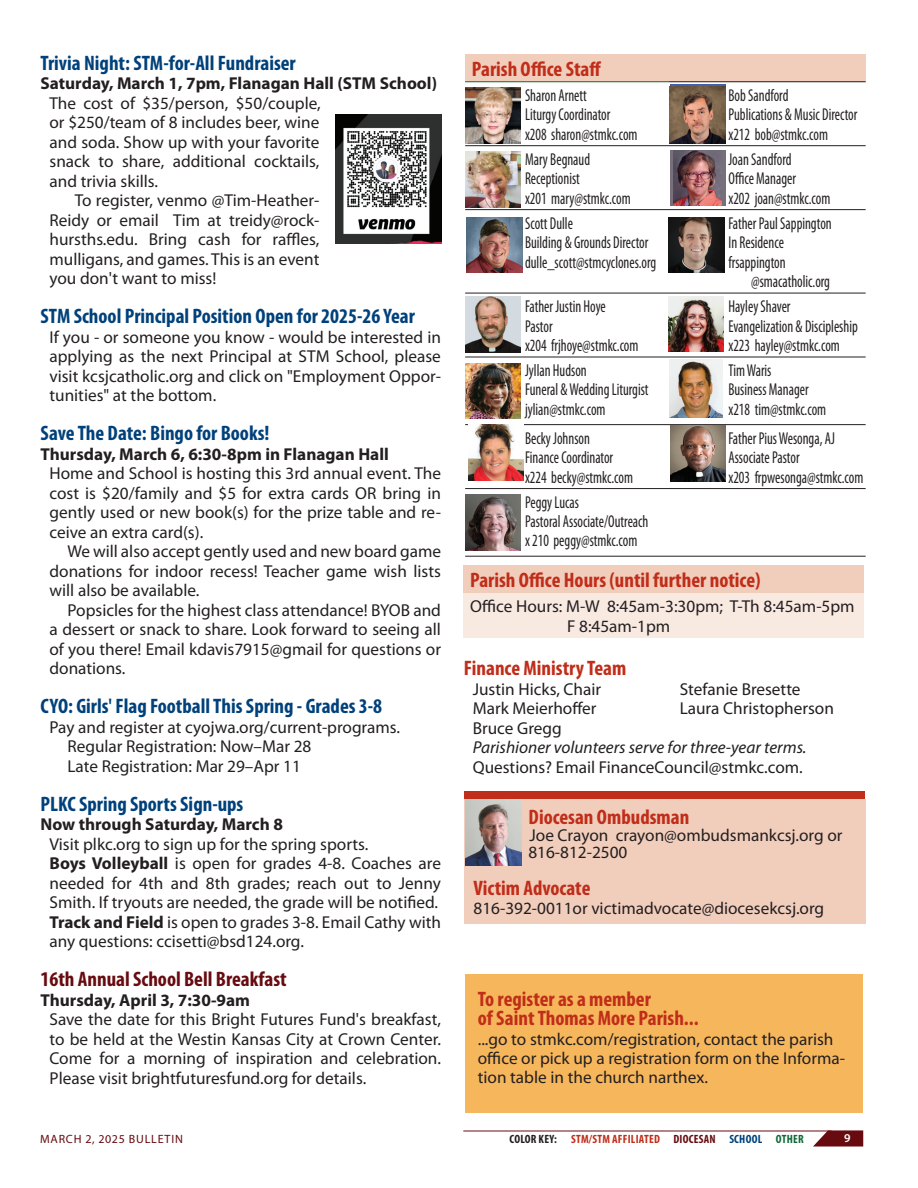
<style>
.page{position:relative;width:918px;height:1188px;background:#fff}
.page>*{position:absolute;margin:0;border:0;box-sizing:border-box;transform-origin:0 0}
.t1{font:700 condensed 21px "Myriad Pro";color:#00417b}
.t2{font:700 condensed 21px/19.5px "Myriad Pro";color:#c02d19}
.t3{font:700 condensed 21px "Myriad Pro";color:#670b10}
.t4{font:17.25px/19.5px "Myriad Pro";color:#231f20;text-align:justify}
.t5{font:condensed 17.25px/19.5px "Myriad Pro";color:#231f20;scale:.84 1}
.t6{font:700 17.25px "Myriad Pro";color:#231f20}
.t7{font:italic 17.25px "Myriad Pro";color:#231f20}
.t8{font:700 condensed 12px "Myriad Pro";letter-spacing:.02em;color:#c02d19}
.t9{font:12px "Myriad Pro";letter-spacing:.07em;color:#670b10}
.t10{font:600 12px "Myriad Pro";color:#fff}
.s1{font-weight:700}
.s2{color:#231f20}
.s3{color:#670b10}
.s4{color:#00417b}
.s5{color:#0f6937}
</style>
<div class="page">
<svg style="left:813px;top:1130px;width:50px;height:17px"></svg>
<hr style="left:463px;top:1131px;width:369px;height:1px;background:#670b10">
<div style="left:465px;top:791px;width:400px;height:30px;background:#c02d19"></div>
<div style="left:465px;top:799px;width:401px;height:124px;background:#f1cdbc"></div>
<img style="left:465px;top:799px;width:56px;height:66px">
<div style="left:463px;top:566px;width:401px;height:27px;background:#f1cdbc"></div>
<div style="left:463px;top:593px;width:401px;height:45px;background:#f8e9e1"></div>
<div style="left:465px;top:54px;width:401px;height:28px;background:#f1cdbc"></div>
<hr style="left:465px;top:81px;width:204px;height:1px;background:#0f6937">
<hr style="left:669px;top:81px;width:197px;height:1px;background:#231f20">
<hr style="left:465px;top:145px;width:401px;height:1px;background:#231f20">
<hr style="left:465px;top:209px;width:401px;height:1px;background:#231f20">
<hr style="left:465px;top:293px;width:401px;height:1px;background:#231f20">
<hr style="left:465px;top:357px;width:401px;height:1px;background:#231f20">
<hr style="left:465px;top:424px;width:401px;height:1px;background:#231f20">
<hr style="left:465px;top:488px;width:401px;height:1px;background:#231f20">
<hr style="left:465px;top:556px;width:401px;height:1px;background:#231f20">
<img style="left:465px;top:88px;width:56px;height:55px">
<img style="left:465px;top:152px;width:56px;height:55px">
<img style="left:465px;top:363px;width:56px;height:56px">
<img style="left:465px;top:495px;width:56px;height:55px">
<img style="left:465px;top:296px;width:56px;height:56px">
<img style="left:468px;top:425px;width:56px;height:55px">
<img style="left:670px;top:86px;width:56px;height:57px">
<div style="left:670px;top:150px;width:56px;height:56px;background:#77707c"></div>
<img style="left:673px;top:150px;width:48px;height:56px">
<img style="left:668px;top:217px;width:56px;height:56px">
<img style="left:467px;top:217px;width:55px;height:56px">
<img style="left:668px;top:297px;width:56px;height:55px">
<div style="left:465px;top:974px;width:397px;height:139px;background:#f6b65c"></div>
<img style="left:670px;top:426px;width:56px;height:55px">
<img style="left:670px;top:360px;width:53px;height:58px">
<img style="left:336px;top:115px;width:105px;height:129px">
<p class="t1" style="left:41px;top:55px;width:257px">Trivia Night: STM-for-All Fundraiser</p>
<p class="t6" style="left:41px;top:77px;width:398px">Saturday, March 1, 7pm, Flanagan Hall (STM School)</p>
<p class="t4" style="left:50px;top:94px;width:273px">The cost of $35/person, $50/couple, or $250/team of 8 includes beer, wine and soda. Show up with your favorite snack to share, additional cocktails, and trivia skills.</p>
<p class="t4" style="left:50px;top:192px;width:272px;text-indent:25px">To register, venmo @Tim-Heather-Reidy or email Tim at treidy@rock&shy;hursths.edu. Bring cash for raffles, mulligans, and games. This is an event you don't want to miss!</p>
<p class="t1" style="left:41px;top:308px;width:376px">STM School Principal Position Open for 2025-26 Year</p>
<p class="t4" style="left:50px;top:328px;width:393px">If you - or someone you know - would be interested in applying as the next Principal at STM School, please visit kcsjcatholic.org and click on "Employment Oppor&shy;tunities" at the bottom.</p>
<p class="t1" style="left:41px;top:425px;width:230px">Save The Date: Bingo for Books!</p>
<p class="t6" style="left:41px;top:447px;width:350px">Thursday, March 6, 6:30-8pm in Flanagan Hall</p>
<p class="t4" style="left:50px;top:465px;width:393px">Home and School is hosting this 3rd annual event. The cost is $20/family and $5 for extra cards OR bring in gently used or new book(s) for the prize table and re&shy;ceive an extra card(s).</p>
<p class="t4" style="left:50px;top:543px;width:393px;text-indent:18px">We will also accept gently used and new board game donations for indoor recess! Teacher game wish lists will also be available.</p>
<p class="t4" style="left:50px;top:601px;width:393px;text-indent:18px">Popsicles for the highest class attendance! BYOB and a dessert or snack to share. Look forward to seeing all of you there! Email kdavis7915@gmail for questions or donations.</p>
<p class="t1" style="left:41px;top:698px;width:343px">CYO: Girls' Flag Football This Spring - Grades 3-8</p>
<p class="t4" style="left:67px;top:718px;width:334px;text-align:left;text-indent:-18px">Pay and register at cyojwa.org/current-programs.<br>Regular Registration: Now–Mar 28<br>Late Registration: Mar 29–Apr 11</p>
<p class="t1" style="left:41px;top:796px;width:204px">PLKC Spring Sports Sign-ups</p>
<p class="t6" style="left:41px;top:818px;width:244px">Now through Saturday, March 8</p>
<p class="t4" style="left:50px;top:835px;width:393px;text-align:left">Visit plkc.org to sign up for the spring sports.<br><span class="s1">Boys Volleyball</span> is open for grades 4-8. Coaches are needed for 4th and 8th grades; reach out to Jenny Smith. If tryouts are needed, the grade will be notified.<br><span class="s1">Track and Field</span> is open to grades 3-8. Email Cathy with any questions: ccisetti@bsd124.org.</p>
<p class="t3" style="left:41px;top:971px;width:248px">16th Annual School Bell Breakfast</p>
<p class="t6" style="left:41px;top:993px;width:211px">Thursday, April 3, 7:30-9am</p>
<p class="t4" style="left:50px;top:1011px;width:393px">Save the date for this Bright Futures Fund's breakfast, to be held at the Westin Kansas City at Crown Center.<br>Come for a morning of inspiration and celebration.<br>Please visit brightfuturesfund.org for details.</p>
<p class="t2" style="left:472px;top:60px;width:131px">Parish Office Staff</p>
<p class="t5" style="left:525px;top:86px;width:136px">Sharon Arnett<br>Liturgy Coordinator<br>x208 sharon@stmkc.com</p>
<p class="t5" style="left:728px;top:86px;width:155px">Bob Sandford<br>Publications &amp; Music Director x212 bob@stmkc.com</p>
<p class="t5" style="left:525px;top:150px;width:127px">Mary Begnaud<br>Receptionist<br>x201 mary@stmkc.com</p>
<p class="t5" style="left:728px;top:150px;width:123px">Joan Sandford<br>Office Manager<br>x202 joan@stmkc.com</p>
<p class="t5" style="left:525px;top:214px;width:158px">Scott Dulle<br>Building &amp; Grounds Director dulle_scott@stmcyclones.org</p>
<p class="t5" style="left:728px;top:214px;width:124px">Father Paul Sappington<br>In Residence frsappington</p>
<p class="t5" style="left:751px;top:273px;width:95px">@smacatholic.org</p>
<p class="t5" style="left:525px;top:298px;width:137px">Father Justin Hoye<br>Pastor<br>x204 frjhoye@stmkc.com</p>
<p class="t5" style="left:728px;top:298px;width:155px">Hayley Shaver<br>Evangelization &amp; Discipleship x223 hayley@stmkc.com</p>
<p class="t5" style="left:525px;top:362px;width:149px">Jyllan Hudson<br>Funeral &amp; Wedding Liturgist jylian@stmkc.com</p>
<p class="t5" style="left:728px;top:362px;width:118px">Tim Waris<br>Business Manager x218 tim@stmkc.com</p>
<p class="t5" style="left:525px;top:429px;width:130px">Becky Johnson<br>Finance Coordinator x224 becky@stmkc.com</p>
<p class="t5" style="left:728px;top:429px;width:162px">Father Pius Wesonga, AJ<br>Associate Pastor<br>x203 frpwesonga@stmkc.com</p>
<p class="t5" style="left:525px;top:493px;width:148px">Peggy Lucas<br>Pastoral Associate/Outreach x 210 peggy@stmkc.com</p>
<p class="t2" style="left:470px;top:572px;width:292px">Parish Office Hours (until further notice)</p>
<p class="t4" style="left:567px;top:598px;width:289px;text-indent:-97px">Office Hours: M-W 8:45am-3:30pm; T-Th 8:45am-5pm<br>F 8:45am-1pm</p>
<p class="t2" style="left:464px;top:660px;width:164px">Finance Ministry Team</p>
<p class="t4" style="left:473px;top:681px;width:130px">Justin Hicks, Chair</p>
<p class="t4" style="left:680px;top:681px;width:122px">Stefanie Bresette</p>
<p class="t4" style="left:473px;top:700px;width:125px">Mark Meierhoffer</p>
<p class="t4" style="left:680px;top:700px;width:156px">Laura Christopherson</p>
<p class="t4" style="left:473px;top:720px;width:90px">Bruce Gregg</p>
<p class="t7" style="left:473px;top:741px;width:335px">Parishioner volunteers serve for three-year terms.</p>
<p class="t4" style="left:473px;top:758px;width:331px">Questions? Email FinanceCouncil@stmkc.com.</p>
<p class="t2" style="left:529px;top:808px;width:162px">Diocesan Ombudsman</p>
<p class="t4" style="left:528px;top:828px;width:316px;line-height:17.2px">Joe Crayon crayon@ombudsmankcsj.org or<br>816-812-2500</p>
<p class="t2" style="left:474px;top:880px;width:118px">Victim Advocate</p>
<p class="t4" style="left:474px;top:900px;width:352px">816-392-0011or victimadvocate@diocesekcsj.org</p>
<p class="t2" style="left:478px;top:990px;width:222px">To register as a member<br>of Saint Thomas More Parish...</p>
<p class="t4" style="left:478px;top:1030px;width:369px;text-align:left">...go to stmkc.com/registration, contact the parish office or pick up a registration form on the Informa&shy;tion table in the church narthex.</p>
<p class="t9" style="left:40px;top:1134px;width:144px">MARCH 2, 2025 BULLETIN</p>
<p class="t8" style="left:510px;top:1134px;width:296px"><span class="s2">COLOR KEY:</span> STM/STM AFFILIATED <span class="s3">DIOCESAN</span> <span class="s4">SCHOOL</span> <span class="s5">OTHER</span></p>
<p class="t10" style="left:844px;top:1134px;width:8px">9</p>
</div>
